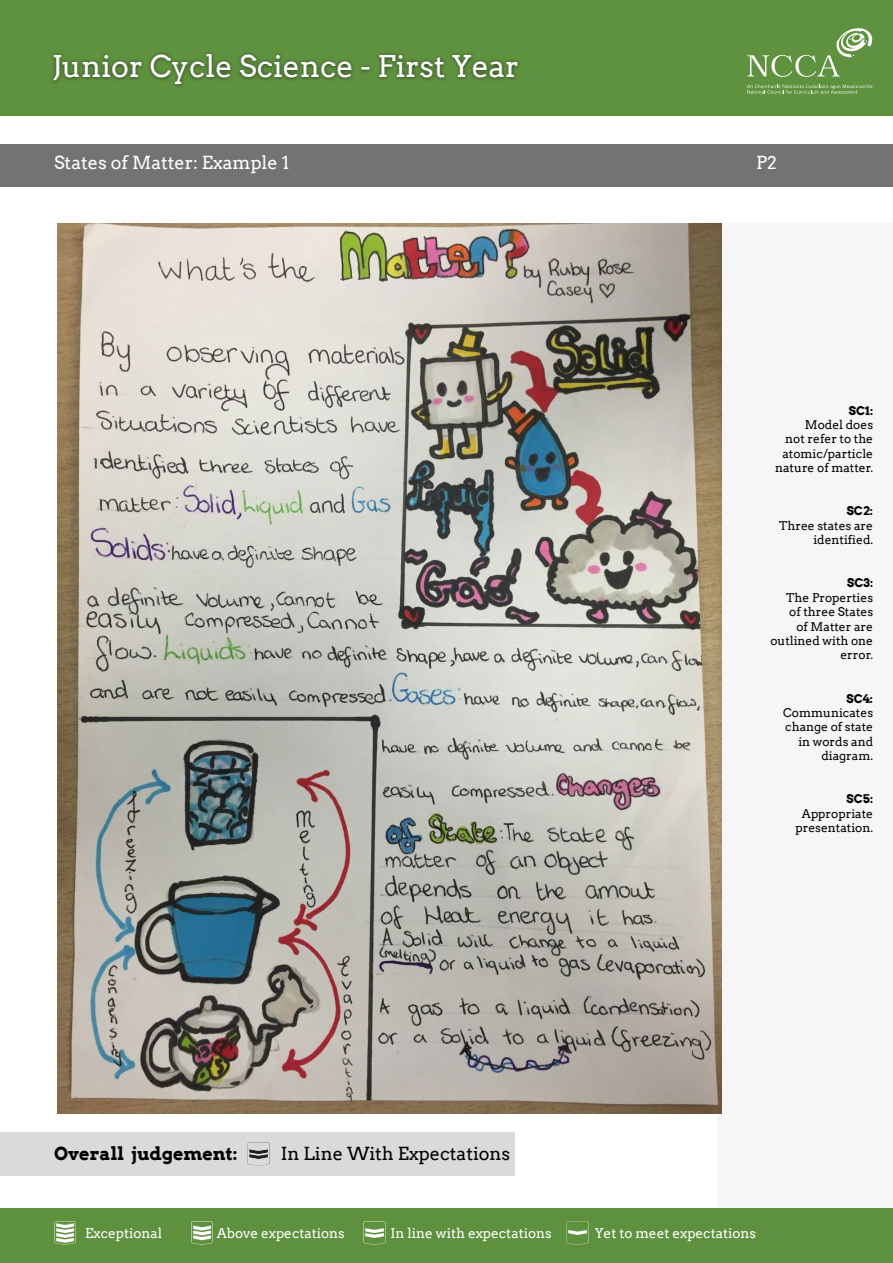
<style>
.page{position:relative;width:893px;height:1263px;background:#fff}
.page>*{position:absolute;margin:0;border:0;box-sizing:border-box;transform-origin:0 0}
.t1{font:30px "Arvo";color:#fff}
.t2{font:18px "Arvo";color:#fff}
.t3{font:18px "Arvo";color:#000001}
.t4{font:700 18px "Arvo";color:#000001}
.t5{font:13.5px "Arvo";color:#fff}
.t6{font:12px/14.4px "Arvo";color:#000001;text-align:right}
.t7{font:700 12px "Arvo";color:#000001}
.s1{font-weight:700}
</style>
<div class="page">
<div style="left:0;top:0;width:893px;height:116px;background:#5f923f"></div>
<img style="left:58px;top:223px;width:659px;height:891px">
<div style="left:49px;top:50px;width:474px;height:39px;background:#231f20;opacity:.73"></div>
<svg style="left:747px;top:85px;width:125px;height:9px"></svg>
<svg style="left:747px;top:28px;width:125px;height:49px"></svg>
<div style="left:0;top:145px;width:893px;height:42px;background:#727375"></div>
<div style="left:717px;top:223px;width:176px;height:986px;background:#f6f6f6"></div>
<div style="left:0;top:1209px;width:893px;height:54px;background:#5e913e"></div>
<img style="left:54px;top:1221px;width:22px;height:24px">
<img style="left:191px;top:1221px;width:22px;height:24px">
<img style="left:364px;top:1221px;width:21px;height:24px">
<img style="left:567px;top:1221px;width:21px;height:24px">
<div style="left:0;top:1132px;width:514px;height:44px;background:#dadada"></div>
<img style="left:248px;top:1142px;width:21px;height:23px">
<p class="t1" style="left:52px;top:48px;width:469px">Junior Cycle Science - First Year</p>
<p class="t2" style="left:54px;top:152px;width:237px">States of Matter: Example 1</p>
<p class="t2" style="left:756px;top:152px;width:22px">P2</p>
<p class="t7" style="left:849px;top:403px;width:26px">SC1:</p>
<p class="t6" style="left:775px;top:417px;width:100px">Model does<br>not refer to the atomic/particle nature of matter.</p>
<p class="t6" style="left:779px;top:504px;width:96px"><span class="s1">SC2:<br></span>Three states are identified.</p>
<p class="t6" style="left:770px;top:576px;width:104px"><span class="s1">SC3:<br></span>The Properties<br>of three States<br>of Matter are outlined with one error.</p>
<p class="t7" style="left:846px;top:691px;width:28px">SC4:</p>
<p class="t6" style="left:783px;top:705px;width:92px">Communicates change of state in words and diagram.</p>
<p class="t7" style="left:846px;top:791px;width:28px">SC5:</p>
<p class="t6" style="left:795px;top:806px;width:79px;text-align:center">Appropriate presentation.</p>
<p class="t4" style="left:54px;top:1142px;width:185px">Overall judgement:</p>
<p class="t3" style="left:281px;top:1142px;width:231px">In Line With Expectations</p>
<p class="t5" style="left:85px;top:1225px;width:79px">Exceptional</p>
<p class="t5" style="left:217px;top:1225px;width:130px">Above expectations</p>
<p class="t5" style="left:390px;top:1225px;width:163px">In line with expectations</p>
<p class="t5" style="left:595px;top:1225px;width:163px">Yet to meet expectations</p>
</div>
